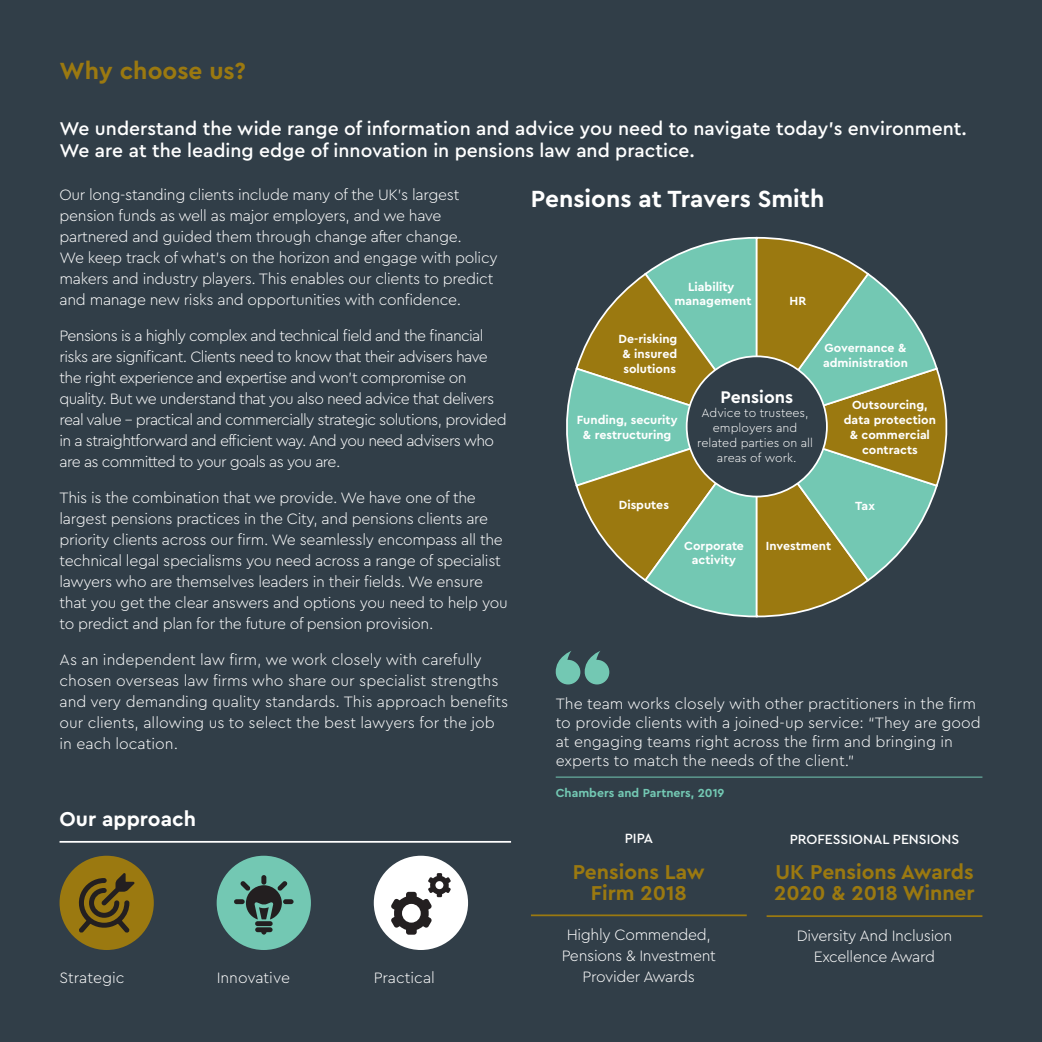
<style>
.page{position:relative;width:1042px;height:1042px;background:#313e48}
.page>*{position:absolute;margin:0;border:0;box-sizing:border-box;transform-origin:0 0}
.headline{font:700 24.5px "Cera Pro";color:#fff}
.headline-2{font:700 24.5px "Cera Pro";color:#9b7910}
.subhead_rule{font:700 21px/21px "Cera Pro";color:#9b7910;text-align:center}
.subhead_rule-2{font:700 21px "Cera Pro";color:#fff}
.Standfirst{font:500 19.25px/22.8px "Cera Pro";color:#fff}
.t1{font:700 17.68px "Cera Pro";color:#fff}
.body_9_12pt{font:300 15.75px/21px "Cera Pro";letter-spacing:-.02em;color:#fff}
.body_9_12pt-2{font:300 15.75px/21px "Cera Pro";letter-spacing:-.04em;color:#fff}
.body_9_12pt-3{font:300 15.75px/21px "Cera Pro";color:#fff}
.small_quote{font:300 15.75px/19.2px "Cera Pro";color:#fff}
.Bullet_points{font:500 14px "Cera Pro";color:#fff}
.t2{font:700 12.42px/14.9px "Cera Pro";color:#fff;text-align:center}
.t3{font:300 12.42px/14.9px "Cera Pro";color:#fff;text-align:center}
.small_quotee{font:700 12.25px "Cera Pro";color:#73c8b3}
</style>
<div class="page">
<hr style="left:556px;top:776px;width:426px;height:1px;background:#73c8b3">
<svg style="left:555px;top:651px;width:54px;height:33px"></svg>
<hr style="left:60px;top:841px;width:451px;height:1px;background:#fff">
<div style="left:60px;top:856px;width:94px;height:94px;background:#9b7910;border-radius:50%"></div>
<svg style="left:79px;top:873px;width:55px;height:59px"></svg>
<div style="left:217px;top:856px;width:94px;height:94px;background:#73c8b3;border-radius:50%"></div>
<div style="left:261px;top:875px;width:5px;height:9px;background:#231f20;border-radius:2px"></div>
<div style="left:283px;top:899px;width:11px;height:5px;background:#231f20;border-radius:2px"></div>
<svg style="left:234px;top:881px;width:53px;height:53px"></svg>
<div style="left:374px;top:856px;width:94px;height:94px;background:#fff;border-radius:50%"></div>
<svg style="left:391px;top:873px;width:60px;height:61px"></svg>
<svg style="left:566px;top:237px;width:381px;height:380px"></svg>
<div style="left:687px;top:356px;width:140px;height:140px;background:#313e48;border-radius:50%"></div>
<hr style="left:531px;top:914px;width:216px;height:2px;background:#9b7910">
<hr style="left:766px;top:915px;width:216px;height:2px;background:#9b7910">
<p class="headline-2" style="left:60px;top:55px;width:188px">Why choose us?</p>
<p class="Standfirst" style="left:60px;top:116px;width:909px">We understand the wide range of information and advice you need to navigate today’s environment.<br>We are at the leading edge of innovation in pensions law and practice.</p>
<p class="body_9_12pt" style="left:60px;top:184px;width:440px">Our long-standing clients include many of the UK’s largest pension funds as well as major employers, and we have partnered and guided them through change after change.<br>We keep track of what’s on the horizon and engage with policy makers and industry players. This enables our clients to predict and manage new risks and opportunities with confidence.</p>
<p class="body_9_12pt-2" style="left:60px;top:325px;width:449px">Pensions is a highly complex and technical field and the financial risks are significant. Clients need to know that their advisers have the right experience and expertise and won’t compromise on quality. But we understand that you also need advice that delivers real value - practical and commercially strategic solutions, provided in a straightforward and efficient way. And you need advisers who are as committed to your goals as you are.</p>
<p class="body_9_12pt" style="left:60px;top:487px;width:450px">This is the combination that we provide. We have one of the largest pensions practices in the City, and pensions clients are priority clients across our firm. We seamlessly encompass all the technical legal specialisms you need across a range of specialist lawyers who are themselves leaders in their fields. We ensure that you get the clear answers and options you need to help you to predict and plan for the future of pension provision.</p>
<p class="body_9_12pt-3" style="left:60px;top:648px;width:450px">As an independent law firm, we work closely with carefully chosen overseas law firms who share our specialist strengths and very demanding quality standards. This approach benefits our clients, allowing us to select the best lawyers for the job in each location.</p>
<p class="headline" style="left:531px;top:183px;width:295px">Pensions at Travers Smith</p>
<p class="t2" style="left:674px;top:278px;width:79px">Liability management</p>
<p class="t2" style="left:789px;top:293px;width:18px">HR</p>
<p class="t2" style="left:618px;top:331px;width:60px">De-risking &amp; insured solutions</p>
<p class="t2" style="left:823px;top:340px;width:86px;text-align:left">Governance &amp; administration</p>
<p class="t2" style="left:844px;top:397px;width:94px">Outsourcing, data protection &amp; commercial contracts</p>
<p class="t1" style="left:720px;top:385px;width:74px">Pensions</p>
<p class="t3" style="left:697px;top:405px;width:117px">Advice to trustees, employers and related parties on all areas of work.</p>
<p class="t2" style="left:577px;top:412px;width:102px">Funding, security &amp; restructuring</p>
<p class="t2" style="left:619px;top:496px;width:52px">Disputes</p>
<p class="t2" style="left:855px;top:498px;width:21px">Tax</p>
<p class="t2" style="left:684px;top:537px;width:61px">Corporate activity</p>
<p class="t2" style="left:766px;top:537px;width:67px">Investment</p>
<p class="small_quote" style="left:556px;top:693px;width:427px">The team works closely with other practitioners in the firm to provide clients with a joined-up service: “They are good at engaging teams right across the firm and bringing in experts to match the needs of the client.”</p>
<p class="small_quotee" style="left:556px;top:785px;width:170px">Chambers and Partners, 2019</p>
<p class="subhead_rule-2" style="left:60px;top:805px;width:138px">Our approach</p>
<p class="body_9_12pt-3" style="left:60px;top:966px;width:67px">Strategic</p>
<p class="body_9_12pt-3" style="left:217px;top:966px;width:75px">Innovative</p>
<p class="body_9_12pt-3" style="left:374px;top:966px;width:63px">Practical</p>
<p class="Bullet_points" style="left:625px;top:828px;width:30px">PIPA</p>
<p class="subhead_rule" style="left:573px;top:860px;width:134px">Pensions Law<br>Firm 2018</p>
<p class="body_9_12pt" style="left:562px;top:924px;width:156px;text-align:center">Highly Commended,<br>Pensions &amp; Investment<br>Provider Awards</p>
<p class="Bullet_points" style="left:790px;top:829px;width:171px">PROFESSIONAL PENSIONS</p>
<p class="subhead_rule" style="left:774px;top:861px;width:202px;text-align:left">UK Pensions Awards<br>2020 &amp; 2018 Winner</p>
<p class="body_9_12pt" style="left:797px;top:925px;width:157px;text-align:center">Diversity And Inclusion<br>Excellence Award</p>
</div>
